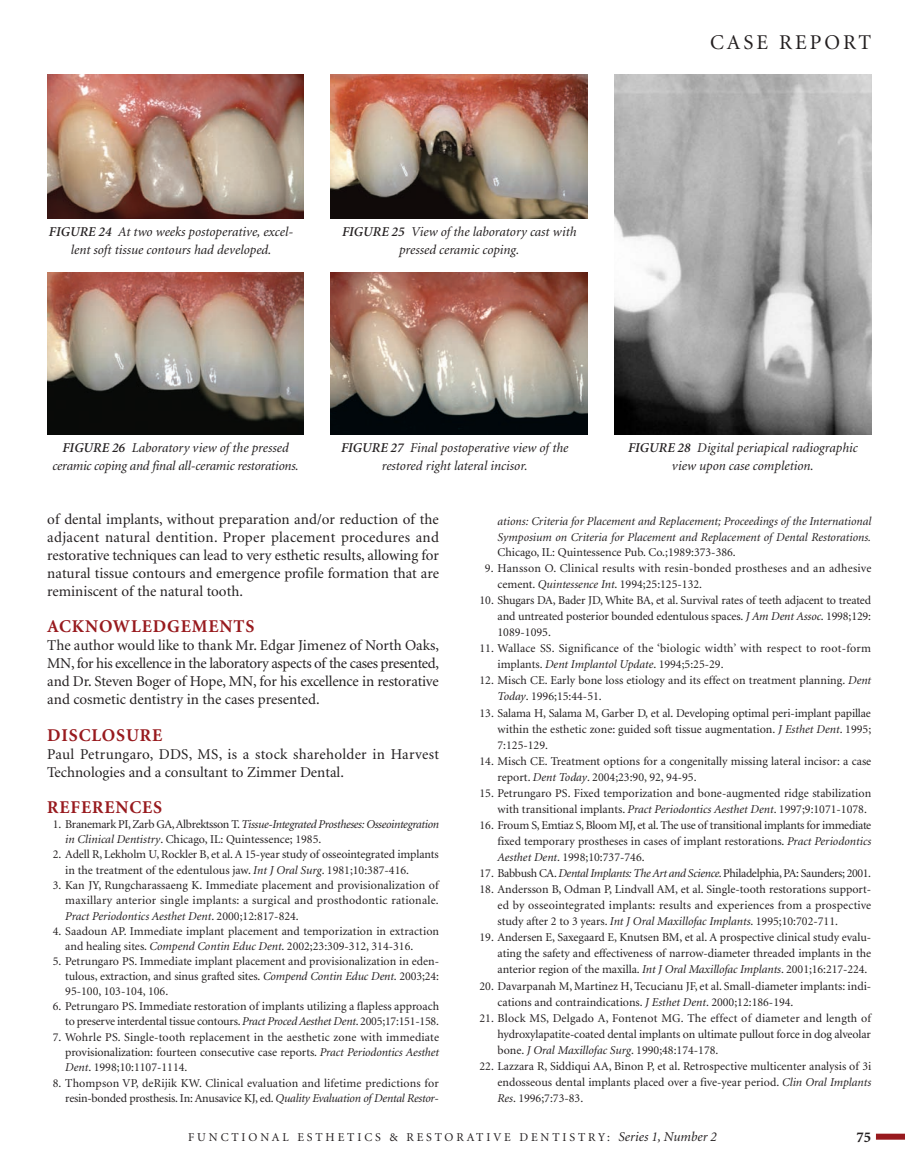
<style>
.page{position:relative;width:905px;height:1175px;background:#fff}
.page>*{position:absolute;margin:0;border:0;box-sizing:border-box;transform-origin:0 0}
.t1{font:21px "Minion";letter-spacing:.145em;color:#231f20}
.t2{font:700 18px "Minion";letter-spacing:.05em;color:#981a1e}
.t3{font:15px/18px "Minion";color:#231f20;text-align:justify}
.t4{font:700 15px "Minion";color:#231f20}
.t5{font:italic 13.5px/18px "Minion";color:#231f20;text-align:center}
.t6{font:12px/16px "Minion";color:#231f20;text-align:justify}
.t7{font:12px/16px "Minion";letter-spacing:.02em;color:#231f20}
.t8{font:italic 12px/15.3px "Minion";color:#231f20}
.t9{font:12px "Minion";letter-spacing:-.03em;color:#231f20}
.t10{font:12px "Minion";letter-spacing:.24em;color:#231f20}
.s1{font-weight:600}
.s2{font-style:italic}
.s3{font-style:italic;font-size:13.5px}
</style>
<div class="page">
<div style="left:875px;top:1133px;width:29px;height:6px;background:#981a1e"></div>
<img style="left:47px;top:272px;width:256px;height:162px">
<img style="left:331px;top:272px;width:256px;height:162px">
<img style="left:614px;top:74px;width:257px;height:360px">
<img style="left:47px;top:74px;width:257px;height:144px">
<img style="left:331px;top:74px;width:256px;height:144px">
<p class="t5" style="left:49px;top:224px;width:246px"><span class="s1">FIGURE 24</span> At two weeks postoperative, excel&shy;lent soft tissue contours had developed.</p>
<p class="t5" style="left:342px;top:224px;width:236px"><span class="s1">FIGURE 25</span> View of the laboratory cast with pressed ceramic coping.</p>
<h1 class="t1" style="left:710px;top:34px;width:163px">CASE REPORT</h1>
<p class="t5" style="left:52px;top:440px;width:248px"><span class="s1">FIGURE 26</span> Laboratory view of the pressed ceramic coping and final all-ceramic restorations.</p>
<p class="t5" style="left:341px;top:440px;width:229px"><span class="s1">FIGURE 27</span> Final postoperative view of the restored right lateral incisor.</p>
<p class="t5" style="left:628px;top:440px;width:231px"><span class="s1">FIGURE 28</span> Digital periapical radiographic view upon case completion.</p>
<p class="t3" style="left:47px;top:512px;width:393px">of dental implants, without preparation and/or reduction of the adjacent natural dentition. Proper placement procedures and restorative techniques can lead to very esthetic results, allowing for natural tissue contours and emergence profile formation that are reminiscent of the natural tooth.</p>
<h2 class="t2" style="left:47px;top:619px;width:208px">ACKNOWLEDGEMENTS</h2>
<p class="t3" style="left:47px;top:638px;width:393px">The author would like to thank Mr. Edgar Jimenez of North Oaks, MN, for his excellence in the laboratory aspects of the cases presented, and Dr. Steven Boger of Hope, MN, for his excellence in restorative and cosmetic dentistry in the cases presented.</p>
<h2 class="t2" style="left:47px;top:727px;width:116px">DISCLOSURE</h2>
<p class="t3" style="left:47px;top:746px;width:393px">Paul Petrungaro, DDS, MS, is a stock shareholder in Harvest<br>Technologies and a consultant to Zimmer Dental.</p>
<h2 class="t2" style="left:47px;top:799px;width:116px">REFERENCES</h2>
<p class="t6" style="left:65px;top:817px;width:375px;line-height:15.3px;text-indent:-13px">1. Branemark PI, Zarb GA,Albrektsson T.<span class="s2">Tissue-Integrated Prostheses: Osseointegration in Clinical Dentistry</span>. Chicago, IL: Quintessence; 1985.</p>
<p class="t6" style="left:65px;top:848px;width:375px;line-height:15.3px;text-indent:-13px">2. Adell R, Lekholm U, Rockler B, et al. A 15-year study of osseointegrated implants in the treatment of the edentulous jaw. <span class="s2">Int J Oral Surg</span>. 1981;10:387-416.</p>
<p class="t6" style="left:65px;top:878px;width:375px;line-height:15.3px;text-indent:-13px">3. Kan JY, Rungcharassaeng K. Immediate placement and provisionalization of maxillary anterior single implants: a surgical and prosthodontic rationale.<br><span class="s2">Pract Periodontics Aesthet Dent</span>. 2000;12:817-824.</p>
<p class="t6" style="left:65px;top:924px;width:375px;line-height:15.3px;text-indent:-13px">4. Saadoun AP. Immediate implant placement and temporization in extraction and healing sites. <span class="s2">Compend Contin Educ Dent</span>. 2002;23:309-312, 314-316.</p>
<p class="t6" style="left:65px;top:955px;width:375px;line-height:15px;text-indent:-13px">5. Petrungaro PS. Immediate implant placement and provisionalization in eden&shy;tulous, extraction, and sinus grafted sites. <span class="s2">Compend Contin Educ Dent</span>. 2003;24:<br>95-100, 103-104, 106.</p>
<p class="t6" style="left:53px;top:1000px;width:388px;line-height:15px;text-align:right">6. Petrungaro PS. Immediate restoration of implants utilizing a flapless approach to preserve interdental tissue contours.<span class="s2">Pract Proced Aesthet Dent</span>. 2005;17:151-158.</p>
<p class="t6" style="left:65px;top:1030px;width:375px;line-height:15.3px;text-indent:-13px">7. Wohrle PS. Single-tooth replacement in the aesthetic zone with immediate provisionalization: fourteen consecutive case reports. <span class="s2">Pract Periodontics Aesthet Dent</span>. 1998;10:1107-1114.</p>
<p class="t6" style="left:53px;top:1076px;width:388px;line-height:15.3px;text-align:right">8. Thompson VP, deRijik KW. Clinical evaluation and lifetime predictions for resin-bonded prosthesis. In: Anusavice KJ, ed. <span class="s2">Quality Evaluation of Dental Restor-</span></p>
<p class="t8" style="left:497px;top:515px;width:375px">ations: Criteria for Placement and Replacement; Proceedings of the International<br>Symposium on Criteria for Placement and Replacement of Dental Restorations.</p>
<p class="t6" style="left:497px;top:545px;width:240px">Chicago, IL: Quintessence Pub. Co.;1989:373-386.</p>
<p class="t7" style="left:497px;top:561px;width:375px;text-indent:-13px">9. Hansson O. Clinical results with resin-bonded prostheses and an adhesive cement. <span class="s2">Quintessence Int</span>. 1994;25:125-132.</p>
<p class="t6" style="left:497px;top:593px;width:375px;text-indent:-18px">10. Shugars DA, Bader JD, White BA, et al. Survival rates of teeth adjacent to treated and untreated posterior bounded edentulous spaces. <span class="s2">J Am Dent Assoc</span>. 1998;129:<br>1089-1095.</p>
<p class="t7" style="left:497px;top:641px;width:375px;text-indent:-18px">11. Wallace SS. Significance of the ‘biologic width’ with respect to root-form implants. <span class="s2">Dent Implantol Update</span>. 1994;5:25-29.</p>
<p class="t6" style="left:497px;top:673px;width:375px;text-indent:-18px">12. Misch CE. Early bone loss etiology and its effect on treatment planning. <span class="s2">Dent<br>Today</span>. 1996;15:44-51.</p>
<p class="t6" style="left:497px;top:705px;width:375px;text-indent:-18px">13. Salama H, Salama M, Garber D, et al. Developing optimal peri-implant papillae within the esthetic zone: guided soft tissue augmentation. <span class="s2">J Esthet Dent</span>. 1995; 7:125-129.</p>
<p class="t6" style="left:497px;top:753px;width:375px;text-indent:-18px">14. Misch CE. Treatment options for a congenitally missing lateral incisor: a case report. <span class="s2">Dent Today</span>. 2004;23:90, 92, 94-95.</p>
<p class="t6" style="left:497px;top:786px;width:375px;text-indent:-18px">15. Petrungaro PS. Fixed temporization and bone-augmented ridge stabilization with transitional implants. <span class="s2">Pract Periodontics Aesthet Dent</span>. 1997;9:1071-1078.</p>
<p class="t6" style="left:497px;top:818px;width:375px;text-indent:-18px">16. Froum S, Emtiaz S, Bloom MJ, et al. The use of transitional implants for immediate fixed temporary prostheses in cases of implant restorations. <span class="s2">Pract Periodontics Aesthet Dent</span>. 1998;10:737-746.</p>
<p class="t9" style="left:479px;top:868px;width:393px">17. Babbush CA.<span class="s2">Dental Implants: The Art and Science</span>.Philadelphia, PA: Saunders; 2001.</p>
<p class="t6" style="left:497px;top:882px;width:375px;text-indent:-18px">18. Andersson B, Odman P, Lindvall AM, et al. Single-tooth restorations support&shy;ed by osseointegrated implants: results and experiences from a prospective study after 2 to 3 years. <span class="s2">Int J Oral Maxillofac Implants</span>. 1995;10:702-711.</p>
<p class="t6" style="left:497px;top:930px;width:375px;text-indent:-18px">19. Andersen E, Saxegaard E, Knutsen BM, et al. A prospective clinical study evalu&shy;ating the safety and effectiveness of narrow-diameter threaded implants in the anterior region of the maxilla. <span class="s2">Int J Oral Maxillofac Implants</span>. 2001;16:217-224.</p>
<p class="t6" style="left:497px;top:978px;width:375px;text-indent:-18px">20. Davarpanah M, Martinez H, Tecucianu JF, et al. Small-diameter implants: indi&shy;cations and contraindications. <span class="s2">J Esthet Dent</span>. 2000;12:186-194.</p>
<p class="t6" style="left:497px;top:1010px;width:375px;text-indent:-18px">21. Block MS, Delgado A, Fontenot MG. The effect of diameter and length of hydroxylapatite-coated dental implants on ultimate pullout force in dog alveolar bone. <span class="s2">J Oral Maxillofac Surg</span>. 1990;48:174-178.</p>
<p class="t6" style="left:497px;top:1058px;width:375px;text-indent:-18px">22. Lazzara R, Siddiqui AA, Binon P, et al. Retrospective multicenter analysis of 3i endosseous dental implants placed over a five-year period. <span class="s2">Clin Oral Implants Res</span>. 1996;7:73-83.</p>
<p class="t10" style="left:188px;top:1132px;width:530px">FUNCTIONAL ESTHETICS &amp; RESTORATIVE DENTISTRY: <span class="s3">Series 1,Number 2</span></p>
<p class="t4" style="left:856px;top:1131px;width:16px">75</p>
</div>
